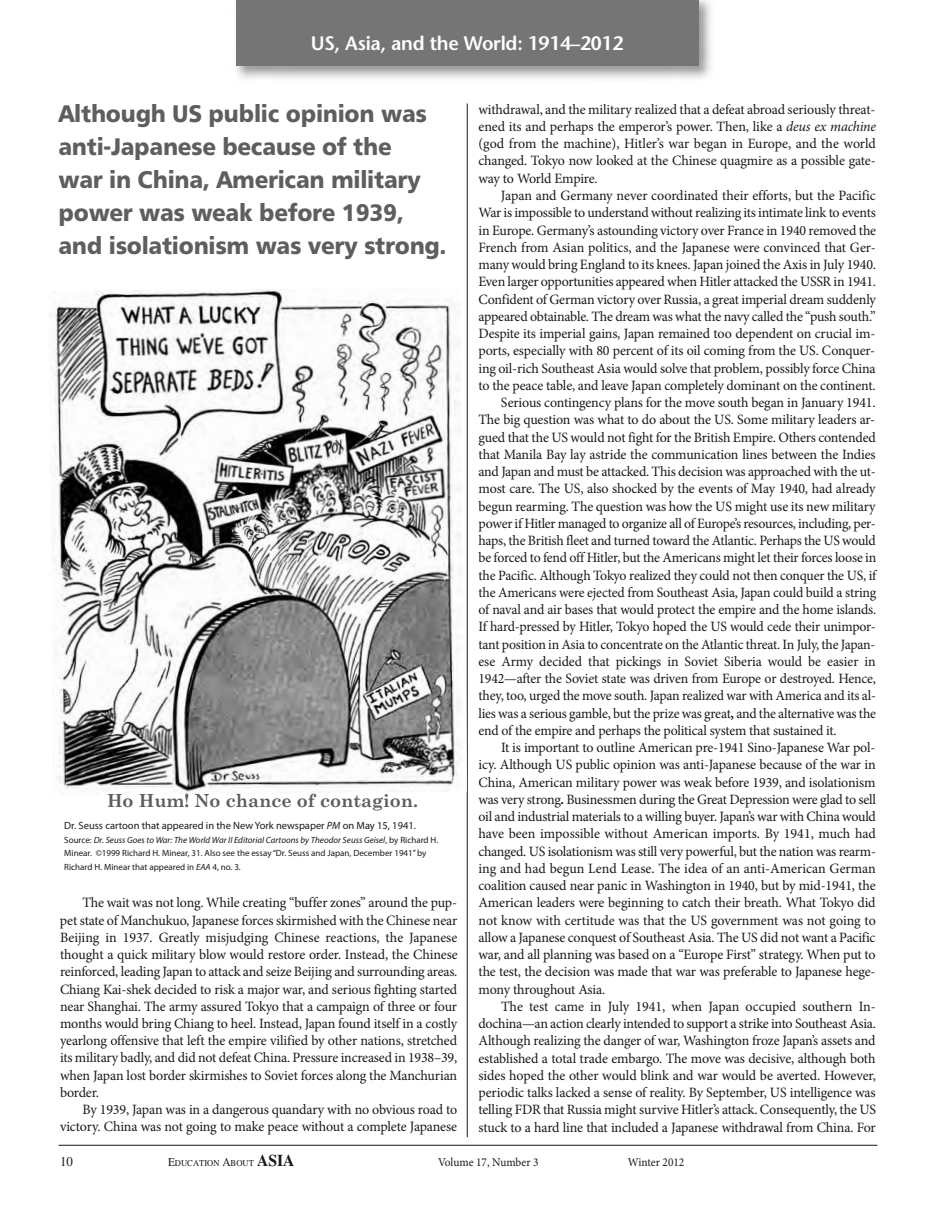
<style>
.page{position:relative;width:945px;height:1215px;background:#fff}
.page>*{position:absolute;margin:0;border:0;box-sizing:border-box;transform-origin:0 0}
.t1{font:24px/33px "Humanist 777 BT Black B";letter-spacing:-.015em;color:#5e5e5e;scale:.95 1}
.t2{font:600 19.5px "Stone Sans";letter-spacing:-.01em;color:#fff}
.t3{font:700 18px "Century Schoolbook";color:#5e5e5e}
.t4{font:14.25px/17.2px "Minion Pro";letter-spacing:-.015em;color:#191919;text-align:justify}
.t5{font:13.5px "EAA Times";color:#191919;scale:.95 1}
.t6{font:12px "Minion Pro";color:#191919;scale:.95 1}
.t7{font:10.5px "Myriad Pro";color:#191919}
.t8{font:9px/13.5px "Myriad Pro";color:#191919}
.t9{font:9px "EAA Times";color:#191919;scale:.95 1}
.s1{font-style:italic}
.s2{font-weight:700}
.s3{font-size:12px}
.s4{font-weight:700;font-size:16.5px}
</style>
<div class="page">
<hr style="left:467px;top:103px;width:1px;height:1034px;background:#191919">
<hr style="left:58px;top:1145px;width:820px;height:1px;background:#191919">
<img style="left:235px;top:0;width:476px;height:79px">
<div style="left:236px;top:0;width:462px;height:66px;background:#757575"></div>
<img style="left:51px;top:289px;width:411px;height:505px">
<h2 class="t2" style="left:311px;top:35px;width:314px">US, Asia, and the World: 1914–2012</h2>
<h1 class="t1" style="left:59px;top:99px;width:410px">Although US public opinion was anti-Japanese because of the<br>war in China, American military power was weak before 1939, and isolationism was very strong.</h1>
<p class="t3" style="left:107px;top:790px;width:313px">Ho Hum! No chance of contagion.</p>
<p class="t7" style="left:64px;top:822px;width:353px">Dr. Seuss cartoon that appeared in the New york newspaper <span class="s1">PM</span> on May 15, 1941.</p>
<p class="t8" style="left:64px;top:834px;width:376px">Source: <span class="s1">Dr. Seuss Goes to War: The World War II Editorial Cartoons by Theodor Seuss Geisel</span>, by Richard H.<br>Minear. ©1999 Richard H. Minear, 31. Also see the essay “Dr. Seuss and Japan, December 1941” by<br>Richard H. Minear that appeared in <span class="s1">EAA</span> 4, no. 3.</p>
<p class="t4" style="left:60px;top:895px;width:399px;text-indent:23px">The wait was not long. While creating “buffer zones” around the pup&shy;pet state of Manchukuo, Japanese forces skirmished with the Chinese near Beijing in 1937. Greatly misjudging Chinese reactions, the Japanese thought a quick military blow would restore order. Instead, the Chinese reinforced, leading Japan to attack and seize Beijing and surrounding areas.<br>Chiang Kai-shek decided to risk a major war, and serious fighting started near Shanghai. The army assured Tokyo that a campaign of three or four months would bring Chiang to heel. Instead, Japan found itself in a costly yearlong offensive that left the empire vilified by other nations, stretched its military badly, and did not defeat China. Pressure increased in 1938–39, when Japan lost border skirmishes to Soviet forces along the Manchurian border.</p>
<p class="t4" style="left:60px;top:1102px;width:399px;text-align:right">By 1939, Japan was in a dangerous quandary with no obvious road to victory. China was not going to make peace without a complete Japanese</p>
<p class="t4" style="left:478px;top:102px;width:399px">withdrawal, and the military realized that a defeat abroad seriously threat&shy;ened its and perhaps the emperor’s power. Then, like a <span class="s1">deus ex machine </span>(god from the machine), Hitler’s war began in Europe, and the world changed. Tokyo now looked at the Chinese quagmire as a possible gate&shy;way to World Empire.</p>
<p class="t4" style="left:501px;top:188px;width:376px">Japan and Germany never coordinated their efforts, but the Pacific</p>
<p class="t4" style="left:478px;top:205px;width:399px">War is impossible to understand without realizing its intimate link to events</p>
<p class="t4" style="left:478px;top:223px;width:399px">in Europe. Germany’s astounding victory over France in 1940 removed the</p>
<p class="t4" style="left:478px;top:240px;width:399px">French from Asian politics, and the Japanese were convinced that Ger-</p>
<p class="t4" style="left:478px;top:257px;width:399px">many would bring England to its knees. Japan joined the Axis in July 1940.</p>
<p class="t4" style="left:478px;top:274px;width:399px">Even larger opportunities appeared when Hitler attacked the USSR in 1941.</p>
<p class="t4" style="left:478px;top:292px;width:399px">Confident of German victory over Russia, a great imperial dream suddenly</p>
<p class="t4" style="left:478px;top:309px;width:399px">appeared obtainable. The dream was what the navy called the “push south.”</p>
<p class="t4" style="left:478px;top:326px;width:398px">Despite its imperial gains, Japan remained too dependent on crucial im-</p>
<p class="t4" style="left:478px;top:343px;width:398px">ports, especially with 80 percent of its oil coming from the US. Conquer-</p>
<p class="t4" style="left:478px;top:361px;width:399px">ing oil-rich Southeast Asia would solve that problem, possibly force China</p>
<p class="t4" style="left:478px;top:378px;width:399px">to the peace table, and leave Japan completely dominant on the continent.</p>
<p class="t4" style="left:501px;top:395px;width:376px">Serious contingency plans for the move south began in January 1941.</p>
<p class="t4" style="left:478px;top:412px;width:398px">The big question was what to do about the US. Some military leaders ar-</p>
<p class="t4" style="left:478px;top:430px;width:399px">gued that the US would not fight for the British Empire. Others contended</p>
<p class="t4" style="left:478px;top:447px;width:399px">that Manila Bay lay astride the communication lines between the Indies</p>
<p class="t4" style="left:478px;top:464px;width:399px">and Japan and must be attacked. This decision was approached with the ut-</p>
<p class="t4" style="left:478px;top:481px;width:399px">most care. The US, also shocked by the events of May 1940, had already</p>
<p class="t4" style="left:478px;top:499px;width:399px">begun rearming. The question was how the US might use its new military</p>
<p class="t4" style="left:478px;top:516px;width:399px">power if Hitler managed to organize all of Europe’s resources, including, per-</p>
<p class="t4" style="left:479px;top:533px;width:399px">haps, the British fleet and turned toward the Atlantic. Perhaps the US would</p>
<p class="t4" style="left:479px;top:550px;width:399px">be forced to fend off Hitler, but the Americans might let their forces loose in</p>
<p class="t4" style="left:479px;top:568px;width:399px">the Pacific. Although Tokyo realized they could not then conquer the US, if</p>
<p class="t4" style="left:479px;top:585px;width:399px">the Americans were ejected from Southeast Asia, Japan could build a string</p>
<p class="t4" style="left:479px;top:602px;width:399px">of naval and air bases that would protect the empire and the home islands.</p>
<p class="t4" style="left:479px;top:619px;width:399px">If hard-pressed by Hitler, Tokyo hoped the US would cede their unimpor-</p>
<p class="t4" style="left:479px;top:637px;width:399px">tant position in Asia to concentrate on the Atlantic threat. In July, the Japan-</p>
<p class="t4" style="left:479px;top:654px;width:399px">ese Army decided that pickings in Soviet Siberia would be easier in</p>
<p class="t4" style="left:479px;top:671px;width:399px">1942—after the Soviet state was driven from Europe or destroyed. Hence,</p>
<p class="t4" style="left:479px;top:688px;width:399px">they, too, urged the move south. Japan realized war with America and its al-</p>
<p class="t4" style="left:479px;top:706px;width:399px">lies was a serious gamble, but the prize was great<span class="s2">,</span> and the alternative was the</p>
<p class="t4" style="left:479px;top:723px;width:360px">end of the empire and perhaps the political system that sustained it.</p>
<p class="t4" style="left:501px;top:740px;width:376px">It is important to outline American pre-1941 Sino-Japanese War pol-</p>
<p class="t4" style="left:479px;top:757px;width:399px">icy. Although US public opinion was anti-Japanese because of the war in</p>
<p class="t4" style="left:479px;top:775px;width:399px">China, American military power was weak before 1939, and isolationism</p>
<p class="t4" style="left:479px;top:792px;width:399px">was very strong<span class="s2">.</span> Businessmen during the Great Depression were glad to sell</p>
<p class="t4" style="left:479px;top:809px;width:399px">oil and industrial materials to a willing buyer. Japan’s war with China would</p>
<p class="t4" style="left:479px;top:826px;width:399px">have been impossible without American imports. By 1941, much had</p>
<p class="t4" style="left:479px;top:844px;width:399px">changed. US isolationism was still very powerful, but the nation was rearm-</p>
<p class="t4" style="left:479px;top:861px;width:399px">ing and had begun Lend Lease. The idea of an anti-American German</p>
<p class="t4" style="left:479px;top:878px;width:399px">coalition caused near panic in Washington in 1940, but by mid-1941, the</p>
<p class="t4" style="left:479px;top:895px;width:399px">American leaders were beginning to catch their breath. What Tokyo did</p>
<p class="t4" style="left:479px;top:913px;width:399px">not know with certitude was that the US government was not going to</p>
<p class="t4" style="left:479px;top:930px;width:399px">allow a Japanese conquest of Southeast Asia. The US did not want a Pacific</p>
<p class="t4" style="left:479px;top:947px;width:399px">war, and all planning was based on a “Europe First” strategy. When put to</p>
<p class="t4" style="left:479px;top:964px;width:399px">the test, the decision was made that war was preferable to Japanese hege-</p>
<p class="t4" style="left:479px;top:982px;width:128px">mony throughout Asia.</p>
<p class="t4" style="left:501px;top:999px;width:376px">The test came in July 1941, when Japan occupied southern In-</p>
<p class="t4" style="left:479px;top:1016px;width:399px">dochina—an action clearly intended to support a strike into Southeast Asia.</p>
<p class="t4" style="left:479px;top:1034px;width:399px">Although realizing the danger of war, Washington froze Japan’s assets and</p>
<p class="t4" style="left:479px;top:1051px;width:399px">established a total trade embargo. The move was decisive, although both</p>
<p class="t4" style="left:479px;top:1068px;width:399px">sides hoped the other would blink and war would be averted. However,</p>
<p class="t4" style="left:479px;top:1085px;width:399px">periodic talks lacked a sense of reality. By September, US intelligence was</p>
<p class="t4" style="left:479px;top:1103px;width:399px">telling FDR that Russia might survive Hitler’s attack. Consequently, the US</p>
<p class="t4" style="left:479px;top:1120px;width:399px">stuck to a hard line that included a Japanese withdrawal from China. For</p>
<p class="t5" style="left:60px;top:1157px;width:15px">10</p>
<p class="t9" style="left:168px;top:1160px;width:135px"><span class="s3">E</span>DUCATION <span class="s3">A</span>BOUT <span class="s4">ASIA</span></p>
<p class="t6" style="left:438px;top:1157px;width:107px">Volume 17, Number 3</p>
<p class="t6" style="left:628px;top:1157px;width:61px">Winter 2012</p>
</div>
